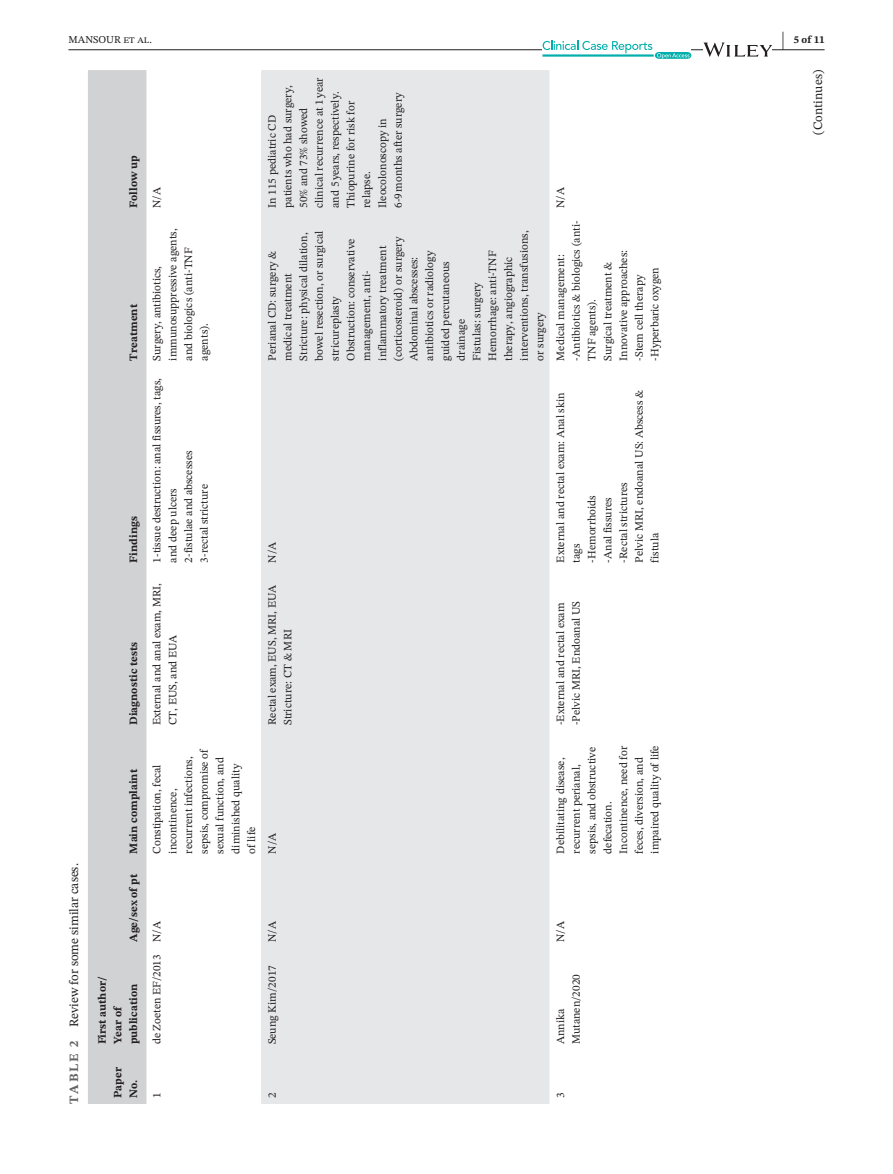
<style>
.page{position:relative;width:893px;height:1174px;background:#fff}
.page>*{position:absolute;margin:0;border:0;box-sizing:border-box;transform-origin:0 0}
.t1{font:700 21px "STIX Two Text";color:#231f20;scale:.42 1}
.t2{font:12.75px "STIX Two Text";color:#231f20}
.t3{font:11.25px/15.8px "STIX Two Text";color:#231f20}
.t4{font:700 11.25px/15.8px "STIX Two Text";color:#231f20}
.t5{font:10.5px "STIX Two Text";color:#231f20}
.t6{font:700 10.5px "STIX Two Text";color:#231f20}
.s1{font-weight:700;color:#636366}
</style>
<div class="page">
<hr style="left:68px;top:49px;width:756px;height:1px;background:#231f20">
<svg style="left:542px;top:41px;width:149px;height:18px"></svg>
<svg style="left:703px;top:43px;width:69px;height:14px"></svg>
<div style="left:88px;top:70px;width:58px;height:1034px;background:#d1d2d4"></div>
<div style="left:261px;top:70px;width:288px;height:1034px;background:#e6e7e9"></div>
<h1 class="t1" style="left:782px;top:24px;width:8px">|</h1>
<p class="t5" style="left:68px;top:32px;width:85px">MANSOUR et al.</p>
<p class="t6" style="left:794px;top:32px;width:32px">5 of 11</p>
<p class="t2" style="left:65px;top:1104px;width:242px;rotate:-90deg"><span class="s1">TABLE 2</span> Review for some similar cases.</p>
<p class="t4" style="left:126px;top:208px;width:54px;rotate:-90deg">Follow up</p>
<p class="t4" style="left:126px;top:360px;width:58px;rotate:-90deg">Treatment</p>
<p class="t4" style="left:126px;top:562px;width:48px;rotate:-90deg">Findings</p>
<p class="t4" style="left:126px;top:725px;width:85px;rotate:-90deg">Diagnostic tests</p>
<p class="t4" style="left:126px;top:853px;width:86px;rotate:-90deg">Main complaint</p>
<p class="t4" style="left:126px;top:942px;width:69px;rotate:-90deg">Age/sex of pt</p>
<p class="t4" style="left:94px;top:1044px;width:70px;rotate:-90deg">First author/<br>Year of publication</p>
<p class="t4" style="left:110px;top:1098px;width:32px;rotate:-90deg">Paper<br>No.</p>
<p class="t3" style="left:149px;top:208px;width:22px;rotate:-90deg">N/A</p>
<p class="t3" style="left:149px;top:360px;width:134px;rotate:-90deg">Surgery, antibiotics, immunosuppressive agents, and biologics (anti-TNF agents).</p>
<p class="t3" style="left:149px;top:562px;width:186px;rotate:-90deg">1-tissue destruction: anal fissures, tags, and deep ulcers<br>2-fistulae and abscesses<br>3-rectal stricture</p>
<p class="t3" style="left:149px;top:725px;width:144px;rotate:-90deg">External and anal exam, MRI,<br>CT, EUS, and EUA</p>
<p class="t3" style="left:149px;top:853px;width:106px;rotate:-90deg">Constipation, fecal incontinence, recurrent infections, sepsis, compromise of sexual function, and diminished quality<br>of life</p>
<p class="t3" style="left:264px;top:208px;width:132px;rotate:-90deg">In 115 pediatric CD patients who had surgery,<br>50% and 73% showed clinical recurrence at 1 year and 5 years, respectively.<br>Thiopurine for risk for relapse.<br>Ileocolonoscopy in<br>6-9months after surgery</p>
<p class="t3" style="left:264px;top:360px;width:131px;rotate:-90deg">Perianal CD: surgery &amp; medical treatment<br>Stricture: physical dilation, bowel resection, or surgical stricureplasty<br>Obstruction: conservative management, anti&shy;inflammatory treatment (corticosteroid) or surgery<br>Abdominal abscesses: antibiotics or radiology guided percutaneous drainage<br>Fistulas: surgery<br>Hemorrhage: anti-TNF therapy, angiographic interventions, transfusions, or surgery</p>
<p class="t3" style="left:552px;top:208px;width:22px;rotate:-90deg">N/A</p>
<p class="t3" style="left:552px;top:360px;width:142px;rotate:-90deg">Medical management: -Antibiotics &amp; biologics (anti-<br>TNF agents).<br>Surgical treatment &amp;<br>Innovative approaches: -Stem cell therapy -Hyperbaric oxygen</p>
<p class="t3" style="left:264px;top:562px;width:22px;rotate:-90deg">N/A</p>
<p class="t3" style="left:264px;top:725px;width:142px;rotate:-90deg">Rectal exam, EUS, MRI, EUA<br>Stricture: CT &amp; MRI</p>
<p class="t3" style="left:264px;top:853px;width:22px;rotate:-90deg">N/A</p>
<p class="t3" style="left:552px;top:562px;width:174px;rotate:-90deg">External and rectal exam: Anal skin tags<br>-Hemorrhoids<br>-Anal fissures<br>-Rectal strictures<br>Pelvic MRI, endoanal US: Abscess &amp; fistula</p>
<p class="t3" style="left:552px;top:725px;width:126px;rotate:-90deg">-External and rectal exam -Pelvic MRI, Endoanal US</p>
<p class="t3" style="left:552px;top:853px;width:110px;rotate:-90deg">Debilitating disease, recurrent perianal, sepsis, and obstructive defecation.<br>Incontinence, need for feces, diversion, and impaired quality of life</p>
<p class="t3" style="left:149px;top:1044px;width:125px;rotate:-90deg">de Zoeten EF/2013 N/A</p>
<p class="t3" style="left:149px;top:1098px;width:7px;rotate:-90deg">1</p>
<p class="t3" style="left:264px;top:942px;width:22px;rotate:-90deg">N/A</p>
<p class="t3" style="left:264px;top:1044px;width:81px;rotate:-90deg">Seung Kim/2017</p>
<p class="t3" style="left:264px;top:1098px;width:7px;rotate:-90deg">2</p>
<p class="t3" style="left:552px;top:942px;width:22px;rotate:-90deg">N/A</p>
<p class="t3" style="left:552px;top:1044px;width:72px;rotate:-90deg">Annika<br>Mutanen/2020</p>
<p class="t3" style="left:552px;top:1098px;width:7px;rotate:-90deg">3</p>
<p class="t2" style="left:809px;top:134px;width:66px;rotate:-90deg">(Continues)</p>
</div>
